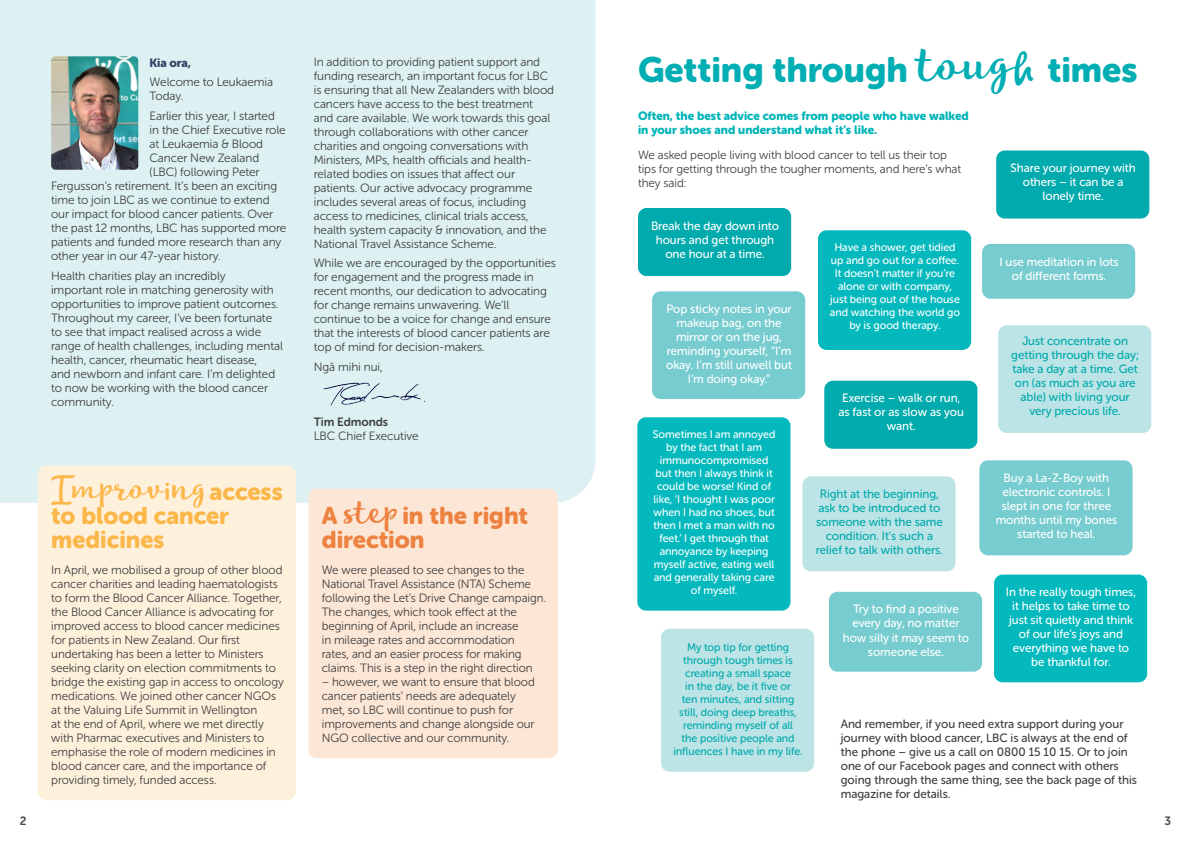
<style>
.page{position:relative;width:1191px;height:842px;background:#fff}
.page>*{position:absolute;margin:0;border:0;box-sizing:border-box;transform-origin:0 0}
.t1{font:35px "Museo Sans Rounded 900";color:#00aeb3}
.t2{font:32px "Lifehack";letter-spacing:-.005em;color:#fcb74a}
.t3{font:24px/24px "Museo Sans Rounded 900";color:#ed8241}
.t4{font:24px/24px "Museo Sans Rounded 900";color:#fcb74a}
.t5{font:12px/14px "Museo Sans Rounded 300";letter-spacing:-.005em;color:#3e3e3f}
.t6{font:12px/14px "Museo Sans Rounded 500";letter-spacing:-.005em;color:#fff;text-align:center}
.t7{font:12px/14px "Museo Sans Rounded 500";color:#3e3e3f}
.t8{font:12px/14px "Museo Sans Rounded 500";letter-spacing:-.005em;color:#00aaad;text-align:center}
.t9{font:12px/14.5px "Museo Sans Rounded 900";color:#00b4b8}
.t10{font:12px "Museo Sans Rounded 700";letter-spacing:-.005em;color:#3e3e3f}
.t11{font:12px "Museo Sans Rounded 900";letter-spacing:-.015em;color:#344266}
.t12{font:12px "Museo Sans Rounded 700";color:#4b4c4d}
.t13{font:11px/13px "Museo Sans Rounded 500";letter-spacing:-.005em;color:#fff;text-align:center}
.t14{font:11px/13px "Museo Sans Rounded 500";letter-spacing:-.005em;color:#00aaad;text-align:center}
.s1{font-family:"Museo Sans Rounded 900";font-size:24px}
.s2{font-family:"Lifehack";font-size:33px}
.s3{font-family:"Lifehack";font-size:48px}
</style>
<div class="page">
<div style="left:996px;top:150px;width:153px;height:69px;background:#00aaad;border-radius:9px"></div>
<div style="left:818px;top:230px;width:153px;height:120px;background:#03b9bd;border-radius:9px"></div>
<div style="left:638px;top:208px;width:153px;height:68px;background:#00aaad;border-radius:9px"></div>
<div style="left:652px;top:291px;width:153px;height:108px;background:#77ccd0;border-radius:9px"></div>
<div style="left:824px;top:381px;width:153px;height:68px;background:#00aaad;border-radius:9px"></div>
<div style="left:661px;top:629px;width:153px;height:143px;background:#bce3e5;border-radius:9px"></div>
<div style="left:802px;top:476px;width:153px;height:95px;background:#bce3e5;border-radius:9px"></div>
<div style="left:979px;top:460px;width:153px;height:95px;background:#77ccd0;border-radius:9px"></div>
<div style="left:637px;top:417px;width:153px;height:194px;background:#03b9bd;border-radius:9px"></div>
<div style="left:829px;top:592px;width:153px;height:80px;background:#77ccd0;border-radius:9px"></div>
<div style="left:998px;top:325px;width:153px;height:108px;background:#bce3e5;border-radius:9px"></div>
<div style="left:994px;top:575px;width:153px;height:107px;background:#03b9bd;border-radius:9px"></div>
<div style="left:982px;top:244px;width:153px;height:55px;background:#77ccd0;border-radius:9px"></div>
<div style="left:0;top:0;width:595px;height:503px;background:#ddf1f2"></div>
<div style="left:308px;top:489px;width:250px;height:269px;background:#fce6d5;border-radius:9px"></div>
<img style="left:322px;top:380px;width:105px;height:28px">
<img style="left:51px;top:56px;width:87px;height:114px">
<div style="left:38px;top:466px;width:258px;height:334px;background:#fef1dc;border-radius:9px"></div>
<p class="t11" style="left:150px;top:56px;width:43px">Kia ora,</p>
<p class="t5" style="left:150px;top:75px;width:125px">Welcome to Leukaemia<br>Today.</p>
<p class="t5" style="left:150px;top:109px;width:127px">Earlier this year, I started</p>
<p class="t5" style="left:150px;top:123px;width:137px">in the Chief Executive role</p>
<p class="t5" style="left:150px;top:137px;width:115px">at Leukaemia &amp; Blood</p>
<p class="t5" style="left:150px;top:151px;width:111px">Cancer New Zealand</p>
<p class="t5" style="left:150px;top:165px;width:111px">(LBC) following Peter</p>
<p class="t5" style="left:51px;top:179px;width:228px">Fergusson’s retirement. It’s been an exciting</p>
<p class="t5" style="left:51px;top:193px;width:220px">time to join LBC as we continue to extend</p>
<p class="t5" style="left:51px;top:207px;width:224px">our impact for blood cancer patients. Over</p>
<p class="t5" style="left:51px;top:221px;width:237px">the past 12 months, LBC has supported more</p>
<p class="t5" style="left:51px;top:235px;width:232px">patients and funded more research than any</p>
<p class="t5" style="left:51px;top:249px;width:171px">other year in our 47-year history.</p>
<p class="t5" style="left:51px;top:269px;width:233px">Health charities play an incredibly<br>important role in matching generosity with opportunities to improve patient outcomes.<br>Throughout my career, I’ve been fortunate to see that impact realised across a wide range of health challenges, including mental health, cancer, rheumatic heart disease,<br>and newborn and infant care. I’m delighted to now be working with the blood cancer community.</p>
<h2 class="t2" style="left:51px;top:466px;width:233px">Improving <span class="s1">access</span></h2>
<h3 class="t4" style="left:51px;top:504px;width:179px">to blood cancer medicines</h3>
<p class="t5" style="left:51px;top:563px;width:234px">In April, we mobilised a group of other blood cancer charities and leading haematologists to form the Blood Cancer Alliance. Together, the Blood Cancer Alliance is advocating for improved access to blood cancer medicines for patients in New Zealand. Our first undertaking has been a letter to Ministers seeking clarity on election commitments to bridge the existing gap in access to oncology medications. We joined other cancer NGOs at the Valuing Life Summit in Wellington<br>at the end of April, where we met directly with Pharmac executives and Ministers to emphasise the role of modern medicines in blood cancer care, and the importance of providing timely, funded access.</p>
<p class="t5" style="left:314px;top:55px;width:242px">In addition to providing patient support and funding research, an important focus for LBC is ensuring that all New Zealanders with blood cancers have access to the best treatment and care available. We work towards this goal through collaborations with other cancer charities and ongoing conversations with Ministers, MPs, health officials and health&shy;related bodies on issues that affect our patients. Our active advocacy programme includes several areas of focus, including access to medicines, clinical trials access, health system capacity &amp; innovation, and the National Travel Assistance Scheme.</p>
<p class="t5" style="left:314px;top:256px;width:244px">While we are encouraged by the opportunities for engagement and the progress made in recent months, our dedication to advocating for change remains unwavering. We’ll continue to be a voice for change and ensure that the interests of blood cancer patients are top of mind for decision-makers.</p>
<p class="t5" style="left:314px;top:360px;width:71px">Ngā mihi nui,</p>
<p class="t10" style="left:314px;top:415px;width:76px">Tim Edmonds</p>
<p class="t5" style="left:314px;top:429px;width:106px">LBC Chief Executive</p>
<h3 class="t3" style="left:322px;top:504px;width:208px">A <span class="s2">step</span> in the right direction</h3>
<p class="t5" style="left:322px;top:562px;width:226px">We were pleased to see changes to the National Travel Assistance (NTA) Scheme following the Let’s Drive Change campaign.<br>The changes, which took effect at the beginning of April, include an increase<br>in mileage rates and accommodation<br>rates, and an easier process for making claims. This is a step in the right direction</p>
<p class="t5" style="left:322px;top:674px;width:215px">– however, we want to ensure that blood cancer patients’ needs are adequately met, so LBC will continue to push for improvements and change alongside our NGO collective and our community.</p>
<h1 class="t1" style="left:638px;top:50px;width:501px">Getting through <span class="s3">tough</span> times</h1>
<p class="t9" style="left:638px;top:108px;width:332px">Often, the best advice comes from people who have walked in your shoes and understand what it’s like.</p>
<p class="t5" style="left:638px;top:148px;width:324px">We asked people living with blood cancer to tell us their top tips for getting through the tougher moments, and here’s what they said:</p>
<p class="t6" style="left:1010px;top:161px;width:127px">Share your journey with others – it can be a lonely time.</p>
<p class="t6" style="left:651px;top:219px;width:129px">Break the day down into hours and get through one hour at a time.</p>
<p class="t6" style="left:666px;top:302px;width:127px">Pop sticky notes in your makeup bag, on the mirror or on the jug, reminding yourself, “I’m okay. I’m still unwell but<br>I’m doing okay.”</p>
<p class="t13" style="left:653px;top:428px;width:124px">Sometimes I am annoyed by the fact that I am immunocompromised but then I always think it could be worse! Kind of like, ‘I thought I was poor when I had no shoes, but then I met a man with no feet.’ I get through that annoyance by keeping myself active, eating well and generally taking care of myself.</p>
<p class="t14" style="left:673px;top:640px;width:131px">My top tip for getting through tough times is creating a small space<br>in the day, be it five or<br>ten minutes, and sitting still, doing deep breaths, reminding myself of all<br>the positive people and influences I have in my life.</p>
<p class="t13" style="left:830px;top:241px;width:132px">Have a shower, get tidied up and go out for a coffee.<br>It doesn’t matter if you’re alone or with company, just being out of the house and watching the world go by is good therapy.</p>
<p class="t6" style="left:838px;top:391px;width:127px">Exercise – walk or run, as fast or as slow as you want.</p>
<p class="t8" style="left:816px;top:487px;width:128px">Right at the beginning, ask to be introduced to someone with the same condition. It’s such a relief to talk with others.</p>
<p class="t6" style="left:843px;top:602px;width:128px">Try to find a positive every day, no matter how silly it may seem to someone else.</p>
<p class="t6" style="left:999px;top:254px;width:121px">I use meditation in lots of different forms.</p>
<p class="t8" style="left:1011px;top:333px;width:129px">Just concentrate on getting through the day; take a day at a time. Get on (as much as you are able) with living your very precious life.</p>
<p class="t6" style="left:995px;top:471px;width:123px">Buy a La-Z-Boy with electronic controls. I slept in one for three months until my bones started to heal.</p>
<p class="t6" style="left:1006px;top:585px;width:132px">In the really tough times, it helps to take time to just sit quietly and think of our life’s joys and everything we have to be thankful for.</p>
<p class="t7" style="left:840px;top:717px;width:298px">And remember, if you need extra support during your journey with blood cancer, LBC is always at the end of the phone – give us a call on 0800 15 10 15. Or to join one of our Facebook pages and connect with others going through the same thing, see the back page of this magazine for details.</p>
<p class="t12" style="left:20px;top:815px;width:8px">2</p>
<p class="t12" style="left:1164px;top:815px;width:8px">3</p>
</div>
